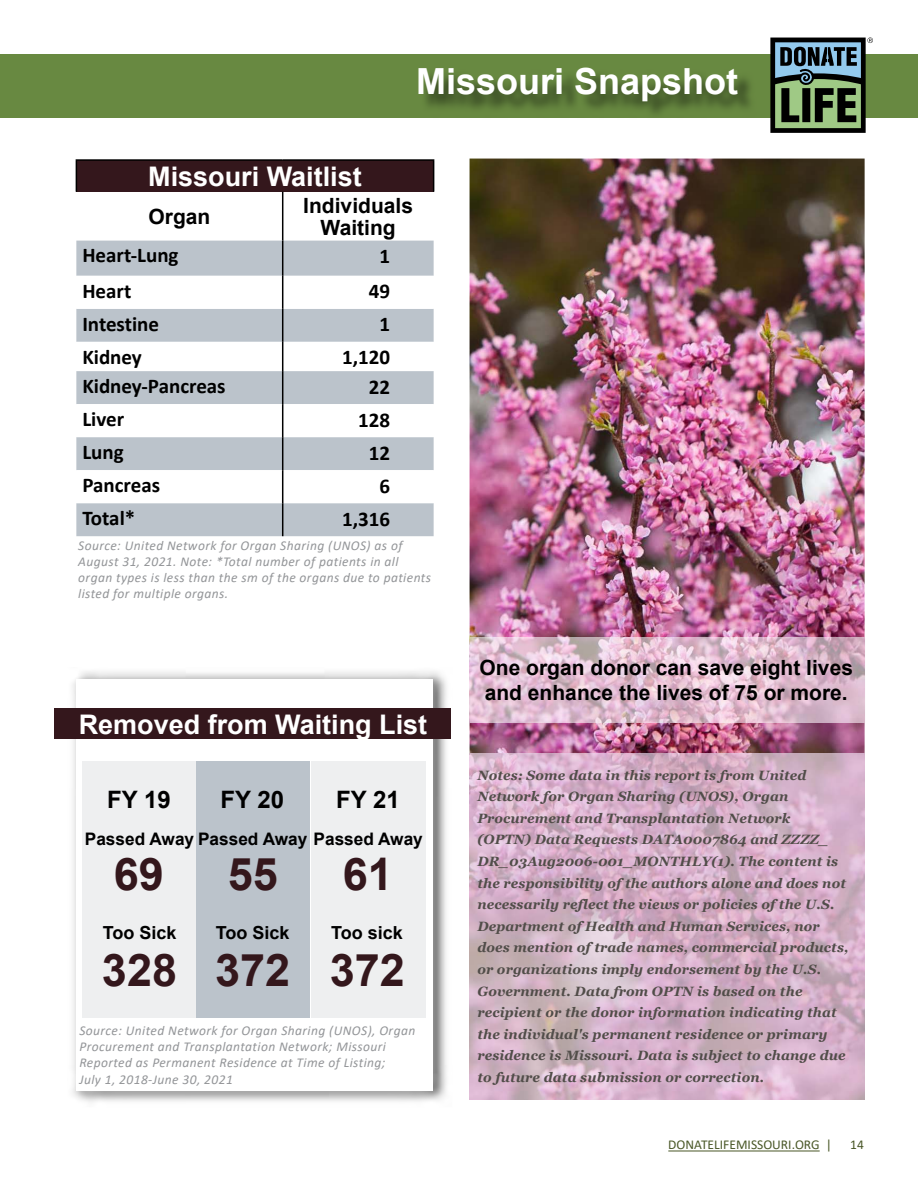
<style>
.page{position:relative;width:918px;height:1188px;background:#fff}
.page>*{position:absolute;margin:0;border:0;box-sizing:border-box;transform-origin:0 0}
.t1{font:700 45px "Arial";color:#34171c}
.t2{font:700 36px "Arial";color:#fff}
.t3{font:700 27px "Arial";color:#fff}
.t4{font:700 24px "Arial";color:#000}
.t5{font:700 21px "Calibri";color:#000}
.t6{font:700 21px/21.6px "Arial";color:#000;text-align:center}
.t7{font:700 18px "Arial";color:#000}
.t8{font:700 17.25px "Arial";color:#000}
.t9{font:italic 700 13.5px/21.6px "Georgia";letter-spacing:.01em;color:#514d49}
.t10{font:italic 13.5px/16.2px "Calibri";letter-spacing:.03em;color:#939598}
.t11{font:13.5px "Calibri";color:#495727}
</style>
<div class="page">
<svg style="left:2px;top:55px;width:916px;height:63px;background:#64833e"></svg>
<hr style="left:0;top:55px;width:2px;height:63px;background:#688941">
<svg style="left:770px;top:38px;width:103px;height:95px;background:#506759"></svg>
<hr style="left:668px;top:1151px;width:152px;height:1px;background:#495727">
<img style="left:470px;top:159px;width:395px;height:595px">
<hr style="left:469px;top:754px;width:1px;height:345px;background:#f2e3f0">
<img style="left:470px;top:754px;width:395px;height:345px">
<div style="left:76px;top:160px;width:358px;height:32px;background:#34171c"></div>
<div style="left:76px;top:241px;width:358px;height:295px;background:#bbc3cb"></div>
<svg style="left:76px;top:276px;width:358px;height:227px"></svg>
<hr style="left:282px;top:192px;width:1px;height:49px;background:#000">
<hr style="left:282px;top:241px;width:1px;height:35px;background:#000">
<hr style="left:282px;top:276px;width:1px;height:33px;background:#000">
<hr style="left:282px;top:309px;width:1px;height:33px;background:#000">
<svg style="left:282px;top:342px;width:1px;height:29px"></svg>
<hr style="left:282px;top:371px;width:1px;height:33px;background:#000">
<hr style="left:282px;top:404px;width:1px;height:33px;background:#000">
<hr style="left:282px;top:437px;width:1px;height:33px;background:#000">
<hr style="left:282px;top:470px;width:1px;height:33px;background:#000">
<hr style="left:282px;top:503px;width:1px;height:33px;background:#000">
<hr style="left:76px;top:161px;width:1px;height:31px;background:#000">
<hr style="left:76px;top:159px;width:207px;height:2px;background:#000">
<hr style="left:283px;top:159px;width:151px;height:2px;background:#000">
<hr style="left:433px;top:161px;width:1px;height:31px;background:#000">
<img style="left:72px;top:671px;width:370px;height:430px">
<div style="left:76px;top:680px;width:357px;height:411px;background:#fff"></div>
<div style="left:55px;top:708px;width:396px;height:31px;background:#34171c"></div>
<div style="left:196px;top:762px;width:114px;height:256px;background:#bbc3cb"></div>
<div style="left:82px;top:762px;width:114px;height:256px;background:#eeeff0"></div>
<div style="left:311px;top:762px;width:115px;height:256px;background:#eeeff0"></div>
<hr style="left:865px;top:638px;width:1px;height:85px;background:#fdfbfd">
<img style="left:470px;top:638px;width:395px;height:85px">
<h2 class="t2" style="left:416px;top:56px;width:324px">Missouri Snapshot</h2>
<h3 class="t3" style="left:148px;top:157px;width:215px">Missouri Waitlist</h3>
<h3 class="t6" style="left:149px;top:206px;width:63px">Organ</h3>
<h3 class="t6" style="left:303px;top:195px;width:111px">Individuals<br>Waiting</h3>
<h3 class="t5" style="left:82px;top:241px;width:98px">Heart-Lung</h3>
<h3 class="t5" style="left:380px;top:241px;width:12px">1</h3>
<h3 class="t5" style="left:82px;top:276px;width:50px">Heart</h3>
<h3 class="t5" style="left:369px;top:276px;width:23px">49</h3>
<h3 class="t5" style="left:82px;top:309px;width:78px">Intestine</h3>
<h3 class="t5" style="left:380px;top:310px;width:12px">1</h3>
<h3 class="t5" style="left:82px;top:342px;width:61px">Kidney</h3>
<h3 class="t5" style="left:342px;top:343px;width:50px">1,120</h3>
<h3 class="t5" style="left:82px;top:371px;width:145px">Kidney-Pancreas</h3>
<h3 class="t5" style="left:369px;top:372px;width:23px">22</h3>
<h3 class="t5" style="left:82px;top:404px;width:43px">Liver</h3>
<h3 class="t5" style="left:358px;top:405px;width:33px">128</h3>
<h3 class="t5" style="left:82px;top:437px;width:43px">Lung</h3>
<h3 class="t5" style="left:369px;top:438px;width:23px">12</h3>
<h3 class="t5" style="left:82px;top:470px;width:79px">Pancreas</h3>
<h3 class="t5" style="left:380px;top:471px;width:12px">6</h3>
<h3 class="t5" style="left:82px;top:503px;width:54px">Total*</h3>
<h3 class="t5" style="left:342px;top:504px;width:50px">1,316</h3>
<p class="t10" style="left:78px;top:537px;width:354px">Source: United Network for Organ Sharing (UNOS) as of August 31, 2021. Note: *Total number of patients in all organ types is less than the sm of the organs due to patients listed for multiple organs.</p>
<h3 class="t3" style="left:79px;top:705px;width:350px">Removed from Waiting List</h3>
<h3 class="t4" style="left:107px;top:783px;width:65px">FY 19</h3>
<h3 class="t4" style="left:221px;top:783px;width:65px">FY 20</h3>
<h3 class="t4" style="left:336px;top:783px;width:65px">FY 21</h3>
<p class="t8" style="left:85px;top:827px;width:340px">Passed Away Passed Away Passed Away</p>
<h1 class="t1" style="left:114px;top:843px;width:52px">69</h1>
<h1 class="t1" style="left:228px;top:843px;width:52px">55</h1>
<h1 class="t1" style="left:343px;top:843px;width:52px">61</h1>
<h3 class="t7" style="left:103px;top:920px;width:75px">Too Sick</h3>
<h1 class="t1" style="left:102px;top:938px;width:304px">328 372 372</h1>
<h3 class="t7" style="left:216px;top:920px;width:75px">Too Sick</h3>
<h3 class="t7" style="left:331px;top:920px;width:73px">Too sick</h3>
<p class="t10" style="left:79px;top:1022px;width:337px">Source: United Network for Organ Sharing (UNOS), Organ Procurement and Transplantation Network; Missouri Reported as Permanent Residence at Time of Listing;<br>July 1, 2018-June 30, 2021</p>
<h3 class="t6" style="left:480px;top:655px;width:375px;line-height:25.2px;text-align:left">One organ donor can save eight lives and enhance the lives of 75 or more.</h3>
<p class="t9" style="left:477px;top:764px;width:373px">Notes: Some data in this report is from United Network for Organ Sharing (UNOS), Organ Procurement and Transplantation Network<br>(OPTN) Data Requests DATA0007864 and ZZZZ_ DR_03Aug2006-001_MONTHLY(1). The content is the responsibility of the authors alone and does not necessarily reflect the views or policies of the U.S.<br>Department of Health and Human Services, nor does mention of trade names, commercial products, or organizations imply endorsement by the U.S.<br>Government. Data from OPTN is based on the recipient or the donor information indicating that the individual's permanent residence or primary residence is Missouri. Data is subject to change due to future data submission or correction.</p>
<p class="t11" style="left:668px;top:1136px;width:165px">DONATELIFEMISSOURI.ORG |</p>
<p class="t11" style="left:850px;top:1136px;width:15px">14</p>
</div>
